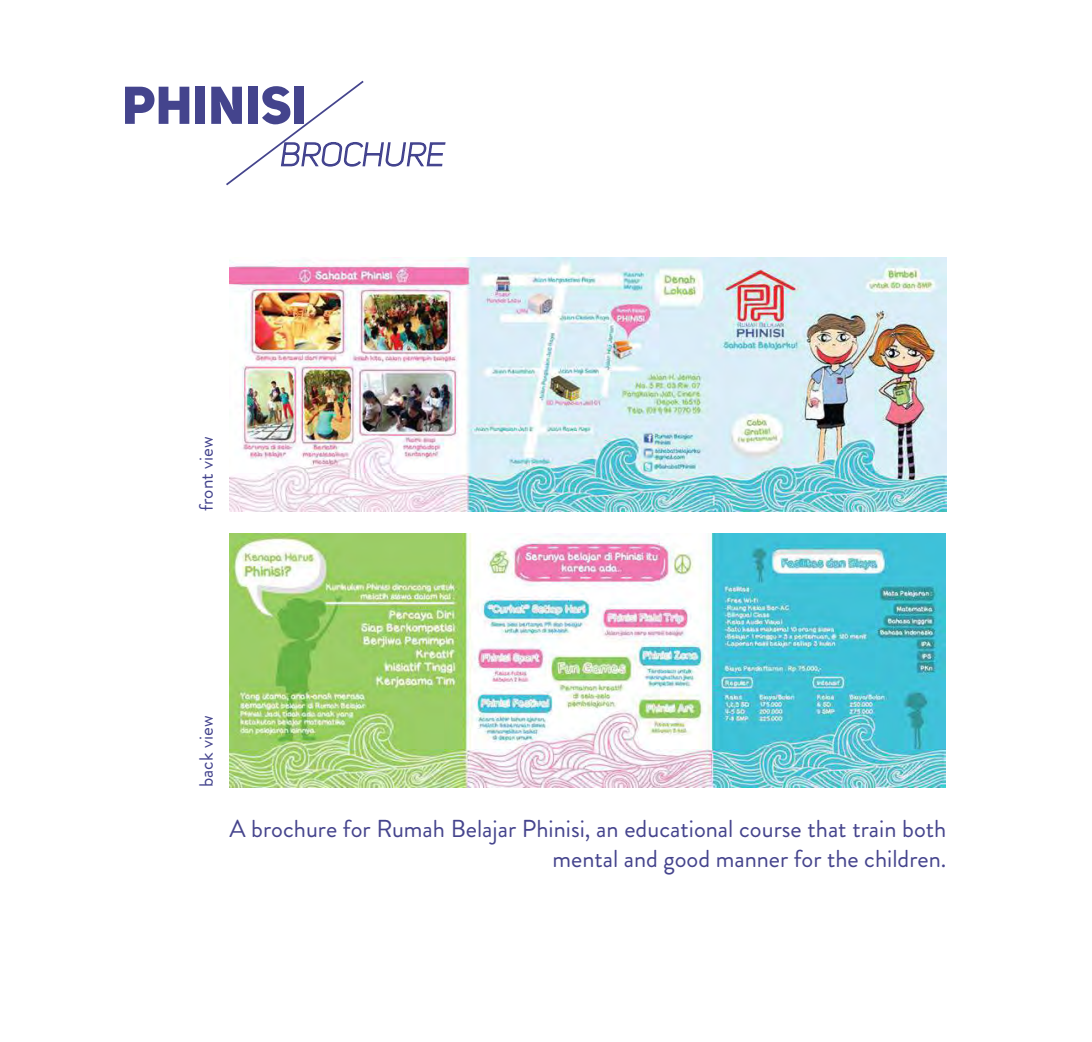
<style>
.page{position:relative;width:1092px;height:1042px;background:#fff}
.page>*{position:absolute;margin:0;border:0;box-sizing:border-box;transform-origin:0 0}
.t1{font:52.5px "Uni Sans Heavy CAPS";color:#44448d;scale:1.04 1}
.t2{font:24.5px/29.4px "Brandon Grotesque";color:#45448d;text-align:right}
.t3{font:19.25px "Brandon Grotesque";color:#44448d}
</style>
<div class="page">
<svg style="left:226px;top:80px;width:220px;height:106px"></svg>
<img style="left:229px;top:534px;width:716px;height:253px">
<img style="left:229px;top:258px;width:717px;height:253px">
<h1 class="t1" style="left:122px;top:71px;width:180px">phinisi</h1>
<p class="t3" style="left:193px;top:511px;width:76px;rotate:-90deg">front view</p>
<p class="t3" style="left:193px;top:787px;width:73px;rotate:-90deg">back view</p>
<p class="t2" style="left:229px;top:814px;width:718px">A brochure for Rumah Belajar Phinisi, an educational course that train both mental and good manner for the children.</p>
</div>
